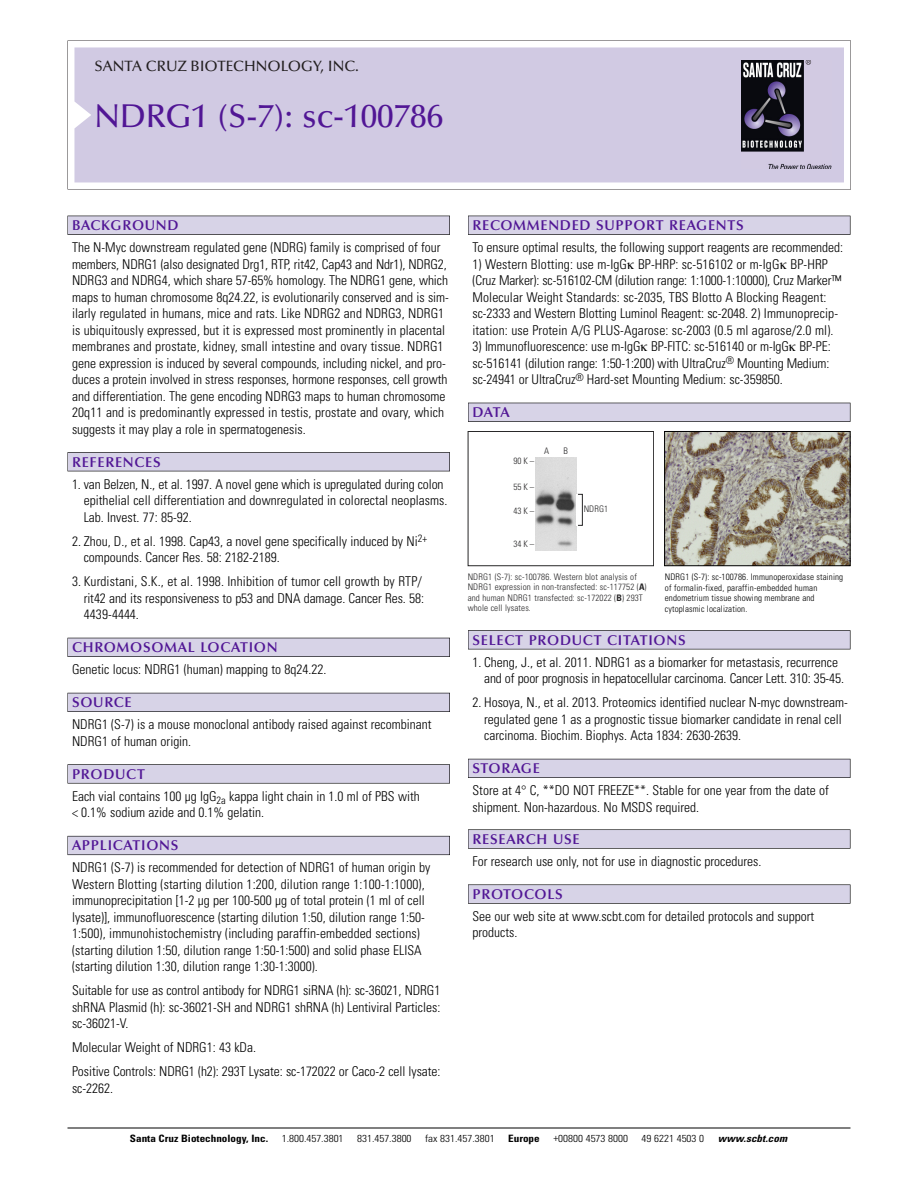
<style>
.page{position:relative;width:918px;height:1188px;background:#fff}
.page>*{position:absolute;margin:0;border:0;box-sizing:border-box;transform-origin:0 0}
.t1{font:500 33px "Optima";color:#511695}
.t2{font:500 15px "Optima";color:#231f20}
.t3{font:600 14.25px "Optima";letter-spacing:.05em;color:#511695}
.t4{font:300 condensed 13.5px/16.5px "Univers";color:#000}
.t5{font:300 condensed 10.2px "Univers";color:#000;scale:1.1 1}
.t6{font:700 condensed 10.2px "Univers";color:#000;scale:1.1 1}
.t7{font:italic 700 condensed 10.2px "Univers";letter-spacing:.005em;color:#000;scale:1.1 1}
.t8{font:9px/10.5px "Univers Condensed Light+WLQAPX";letter-spacing:.015em;color:#272627}
.t9{font:300 condensed 9px/10.5px "Univers";letter-spacing:.015em;color:#000}
.s1{font-family:"Univers Condensed Bold+ULSNFA"}
</style>
<div class="page">
<svg style="left:68px;top:40px;width:783px;height:149px"></svg>
<div style="left:74px;top:47px;width:770px;height:135px;background:#d1cae3"></div>
<img style="left:741px;top:60px;width:90px;height:108px">
<div style="left:68px;top:216px;width:382px;height:19px;background:#525155"></div>
<div style="left:68px;top:216px;width:381px;height:18px;background:#d7d3e7"></div>
<div style="left:68px;top:452px;width:382px;height:19px;background:#525155"></div>
<div style="left:68px;top:453px;width:381px;height:18px;background:#d7d3e7"></div>
<div style="left:68px;top:638px;width:382px;height:19px;background:#525158"></div>
<div style="left:68px;top:638px;width:381px;height:18px;background:#d7d3e7"></div>
<div style="left:68px;top:693px;width:382px;height:19px;background:#54535a"></div>
<div style="left:68px;top:693px;width:381px;height:18px;background:#d7d3e7"></div>
<svg style="left:68px;top:764px;width:382px;height:20px"></svg>
<div style="left:68px;top:765px;width:381px;height:18px;background:#d7d3e7"></div>
<div style="left:68px;top:836px;width:382px;height:19px;background:#66646e"></div>
<div style="left:68px;top:836px;width:381px;height:18px;background:#d7d3e7"></div>
<div style="left:468px;top:216px;width:382px;height:19px;background:#525155"></div>
<div style="left:468px;top:216px;width:382px;height:18px;background:#d7d3e7"></div>
<div style="left:468px;top:403px;width:382px;height:19px;background:#515055"></div>
<div style="left:468px;top:403px;width:382px;height:18px;background:#d7d3e7"></div>
<div style="left:468px;top:630px;width:382px;height:19px;background:#545357"></div>
<div style="left:468px;top:631px;width:382px;height:18px;background:#d7d3e7"></div>
<div style="left:468px;top:759px;width:382px;height:19px;background:#54535a"></div>
<div style="left:468px;top:759px;width:382px;height:18px;background:#d7d3e7"></div>
<div style="left:468px;top:829px;width:382px;height:20px;background:#666"></div>
<div style="left:468px;top:830px;width:382px;height:18px;background:#d7d3e7"></div>
<svg style="left:468px;top:884px;width:382px;height:20px"></svg>
<div style="left:468px;top:885px;width:382px;height:18px;background:#d7d3e7"></div>
<hr style="left:68px;top:1128px;width:782px;height:1px;background:#000">
<img style="left:666px;top:433px;width:182px;height:131px">
<div style="left:664px;top:431px;width:186px;height:135px;border:1px solid #000"></div>
<div style="left:468px;top:431px;width:186px;height:135px;border:1px solid #272627"></div>
<img style="left:535px;top:457px;width:41px;height:94px">
<p class="t2" style="left:94px;top:61px;width:266px">SANTA CRUZ BIOTECHNOLOGY, INC.</p>
<h1 class="t1" style="left:94px;top:103px;width:350px">NDRG1 (S-7): sc-100786</h1>
<p class="t3" style="left:72px;top:219px;width:108px">BACKGROUND</p>
<p class="t4" style="left:72px;top:240px;width:378px">The N-Myc downstream regulated gene (NDRG) family is comprised of four members, NDRG1 (also designated Drg1, RTP, rit42, Cap43 and Ndr1), NDRG2, NDRG3 and NDRG4, which share 57-65% homology. The NDRG1 gene, which maps to human chromosome 8q24.22, is evolutionarily conserved and is sim&shy;ilarly regulated in humans, mice and rats. Like NDRG2 and NDRG3, NDRG1 is ubiquitously expressed, but it is expressed most prominently in placental membranes and prostate, kidney, small intestine and ovary tissue. NDRG1 gene expression is induced by several compounds, including nickel, and pro&shy;duces a protein involved in stress responses, hormone responses, cell growth and differentiation. The gene encoding NDRG3 maps to human chromosome 20q11 and is predominantly expressed in testis, prostate and ovary, which suggests it may play a role in spermatogenesis.</p>
<p class="t3" style="left:72px;top:456px;width:90px">REFERENCES</p>
<p class="t4" style="left:84px;top:477px;width:365px;text-indent:-12px">1. van Belzen, N., et al. 1997. A novel gene which is upregulated during colon epithelial cell differentiation and downregulated in colorectal neoplasms.<br>Lab. Invest. 77: 85-92.</p>
<p class="t4" style="left:84px;top:534px;width:345px;text-indent:-12px">2. Zhou, D., et al. 1998. Cap43, a novel gene specifically induced by Ni<sup>2+ </sup>compounds. Cancer Res. 58: 2182-2189.</p>
<p class="t4" style="left:84px;top:574px;width:342px;text-indent:-12px">3. Kurdistani, S.K., et al. 1998. Inhibition of tumor cell growth by RTP/ rit42 and its responsiveness to p53 and DNA damage. Cancer Res. 58:<br>4439-4444.</p>
<p class="t3" style="left:72px;top:642px;width:207px">CHROMOSOMAL LOCATION</p>
<p class="t4" style="left:72px;top:662px;width:256px">Genetic locus: NDRG1 (human) mapping to 8q24.22.</p>
<p class="t3" style="left:72px;top:697px;width:61px">SOURCE</p>
<p class="t4" style="left:72px;top:717px;width:361px">NDRG1 (S-7) is a mouse monoclonal antibody raised against recombinant<br>NDRG1 of human origin.</p>
<p class="t3" style="left:72px;top:768px;width:74px">PRODUCT</p>
<p class="t4" style="left:72px;top:789px;width:349px">Each vial contains 100 µg IgG<sub>2a</sub> kappa light chain in 1.0 ml of PBS with &lt; 0.1% sodium azide and 0.1% gelatin.</p>
<p class="t3" style="left:72px;top:840px;width:108px">APPLICATIONS</p>
<p class="t4" style="left:72px;top:860px;width:360px">NDRG1 (S-7) is recommended for detection of NDRG1 of human origin by Western Blotting (starting dilution 1:200, dilution range 1:100-1:1000), immunoprecipitation [1-2 µg per 100-500 µg of total protein (1 ml of cell lysate)], immunofluorescence (starting dilution 1:50, dilution range 1:50- 1:500), immunohistochemistry (including paraffin-embedded sections) (starting dilution 1:50, dilution range 1:50-1:500) and solid phase ELISA (starting dilution 1:30, dilution range 1:30-1:3000).</p>
<p class="t4" style="left:72px;top:983px;width:370px;text-align:justify">Suitable for use as control antibody for NDRG1 siRNA (h): sc-36021, NDRG1 shRNA Plasmid (h): sc-36021-SH and NDRG1 shRNA (h) Lentiviral Particles: sc-36021-V.</p>
<p class="t4" style="left:72px;top:1037px;width:370px;line-height:24px">Molecular Weight of NDRG1: 43 kDa.<br>Positive Controls: NDRG1 (h2): 293T Lysate: sc-172022 or Caco-2 cell lysate:</p>
<p class="t4" style="left:72px;top:1081px;width:43px">sc-2262.</p>
<p class="t3" style="left:473px;top:219px;width:273px">RECOMMENDED SUPPORT REAGENTS</p>
<p class="t4" style="left:473px;top:240px;width:372px">To ensure optimal results, the following support reagents are recommended:</p>
<p class="t4" style="left:473px;top:257px;width:370px">1) Western Blotting: use m-IgG BP-HRP: sc-516102 or m-IgG BP-HRP (Cruz Marker): sc-516102-CM (dilution range: 1:1000-1:10000), Cruz Marker™ Molecular Weight Standards: sc-2035, TBS Blotto A Blocking Reagent: sc-2333 and Western Blotting Luminol Reagent: sc-2048. 2) Immunoprecip&shy;itation: use Protein A/G PLUS-Agarose: sc-2003 (0.5 ml agarose/2.0 ml).</p>
<p class="t4" style="left:473px;top:339px;width:360px;text-align:justify">3) Immunofluorescence: use m-IgG BP-FITC: sc-516140 or m-IgG BP-PE: sc-516141 (dilution range: 1:50-1:200) with UltraCruz<sup>®</sup> Mounting Medium: sc-24941 or UltraCruz<sup>®</sup> Hard-set Mounting Medium: sc-359850.</p>
<p class="t3" style="left:473px;top:407px;width:39px">DATA</p>
<p class="t8" style="left:513px;top:456px;width:22px">90K–</p>
<p class="t8" style="left:513px;top:482px;width:22px">55K–</p>
<p class="t8" style="left:513px;top:507px;width:22px">43K–</p>
<p class="t8" style="left:513px;top:539px;width:22px">34K–</p>
<p class="t8" style="left:544px;top:446px;width:7px">A</p>
<p class="t8" style="left:564px;top:446px;width:6px">B</p>
<p class="t8" style="left:584px;top:504px;width:26px">NDRG1</p>
<p class="t8" style="left:468px;top:572px;width:180px">NDRG1 (S-7): sc-100786. Western blot analysis of NDRG1 expression in non-transfected: sc-117752 (<span class="s1">A</span>) and human NDRG1 transfected: sc-172022 (<span class="s1">B</span>) 293T whole cell lysates.</p>
<p class="t9" style="left:665px;top:572px;width:180px">NDRG1 (S-7): sc-100786. Immunoperoxidase staining of formalin-fixed, paraffin-embedded human endometrium tissue showing membrane and cytoplasmic localization.</p>
<p class="t3" style="left:473px;top:634px;width:215px">SELECT PRODUCT CITATIONS</p>
<p class="t4" style="left:484px;top:655px;width:362px;text-indent:-12px">1. Cheng, J., et al. 2011. NDRG1 as a biomarker for metastasis, recurrence and of poor prognosis in hepatocellular carcinoma. Cancer Lett. 310: 35-45.</p>
<p class="t4" style="left:484px;top:695px;width:365px;text-indent:-12px">2. Hosoya, N., et al. 2013. Proteomics identified nuclear N-myc downstream&shy;regulated gene 1 as a prognostic tissue biomarker candidate in renal cell carcinoma. Biochim. Biophys. Acta 1834: 2630-2639.</p>
<p class="t3" style="left:473px;top:763px;width:69px">STORAGE</p>
<p class="t4" style="left:473px;top:783px;width:358px">Store at 4° C, **DO NOT FREEZE**. Stable for one year from the date of shipment. Non-hazardous. No MSDS required.</p>
<p class="t3" style="left:473px;top:833px;width:109px">RESEARCH USE</p>
<p class="t4" style="left:473px;top:854px;width:290px">For research use only, not for use in diagnostic procedures.</p>
<p class="t3" style="left:473px;top:888px;width:92px">PROTOCOLS</p>
<p class="t4" style="left:473px;top:909px;width:343px">See our web site at www.scbt.com for detailed protocols and support products.</p>
<p class="t6" style="left:130px;top:1135px;width:127px">Santa Cruz Biotechnology, Inc.</p>
<p class="t5" style="left:282px;top:1135px;width:58px">1.800.457.3801</p>
<p class="t5" style="left:357px;top:1135px;width:51px">831.457.3800</p>
<p class="t5" style="left:425px;top:1135px;width:65px">fax 831.457.3801</p>
<p class="t6" style="left:508px;top:1135px;width:30px">Europe</p>
<p class="t5" style="left:553px;top:1135px;width:69px">+00800 4573 8000</p>
<p class="t5" style="left:642px;top:1135px;width:58px">49 6221 4503 0</p>
<p class="t7" style="left:718px;top:1135px;width:64px">www.scbt.com</p>
</div>
